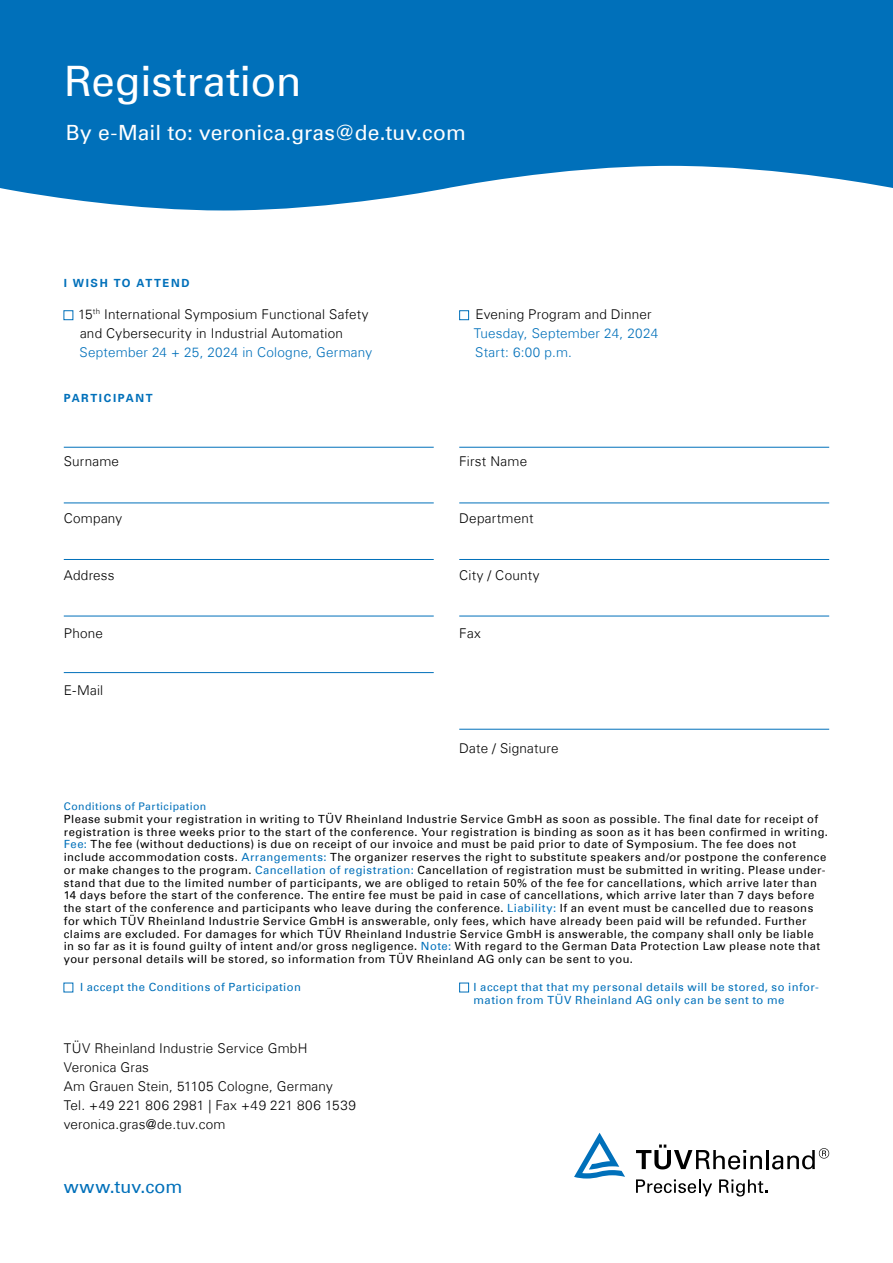
<style>
.page{position:relative;width:893px;height:1263px;background:#fff}
.page>*{position:absolute;margin:0;border:0;box-sizing:border-box;transform-origin:0 0}
.t1{font:42px "Univers Com 55 Roman";letter-spacing:-.01em;color:#fff}
.t2{font:21px "Univers Com 55 Roman";letter-spacing:.01em;color:#fff}
.t3{font:18px "Univers Com 55 Roman";letter-spacing:.01em;color:#0070ba}
.t4{font:300 13.5px/19.2px "Univers Com 45";letter-spacing:.015em;color:#000}
.t5{font:300 13.5px/19.2px "Univers Com 45";letter-spacing:.015em;color:#0070ba}
.t6{font:11.25px/12.8px "Univers Com 55 Roman";letter-spacing:.04em;color:#000}
.t7{font:11.25px/12.8px "Univers Com 55 Roman";letter-spacing:.04em;color:#0070ba}
.t8{font:700 11.25px "Univers Com 65";letter-spacing:.145em;color:#0070ba}
.t9{font:10.5px "Univers Com 55 Roman";letter-spacing:.04em;color:#0070ba}
.s1{color:#0070ba}
</style>
<div class="page">
<svg style="left:636px;top:1144px;width:126px;height:25px"></svg>
<hr style="left:766px;top:1150px;width:3px;height:19px;background:#000">
<svg style="left:772px;top:1148px;width:57px;height:21px"></svg>
<svg style="left:574px;top:1133px;width:51px;height:45px"></svg>
<svg style="left:636px;top:1179px;width:76px;height:17px"></svg>
<svg style="left:719px;top:1179px;width:48px;height:17px"></svg>
<svg style="left:0;top:0;width:893px;height:210px;fill:#0070ba"></svg>
<div style="left:64px;top:310px;width:9px;height:10px;border:1px solid #0070ba"></div>
<div style="left:459px;top:310px;width:10px;height:10px;border:1px solid #0070ba"></div>
<div style="left:459px;top:983px;width:10px;height:9px;border:1px solid #0070ba"></div>
<hr style="left:64px;top:447px;width:370px;height:1px;background:#0070ba">
<hr style="left:64px;top:559px;width:370px;height:1px;background:#0070ba">
<hr style="left:64px;top:502px;width:370px;height:1px;background:#0070ba">
<hr style="left:64px;top:616px;width:370px;height:1px;background:#0070ba">
<hr style="left:64px;top:672px;width:370px;height:1px;background:#0070ba">
<hr style="left:459px;top:447px;width:370px;height:1px;background:#0070ba">
<hr style="left:459px;top:559px;width:370px;height:1px;background:#0070ba">
<hr style="left:459px;top:502px;width:370px;height:1px;background:#0070ba">
<hr style="left:459px;top:616px;width:370px;height:1px;background:#0070ba">
<hr style="left:459px;top:729px;width:370px;height:1px;background:#0070ba">
<h1 class="t1" style="left:64px;top:55px;width:239px">Registration</h1>
<h2 class="t2" style="left:66px;top:120px;width:402px">By e-Mail to: veronica.gras@de.tuv.com</h2>
<p class="t8" style="left:64px;top:276px;width:127px">I WISH TO ATTEND</p>
<p class="t4" style="left:78px;top:304px;width:292px">15<sup>th</sup> International Symposium Functional Safety and Cybersecurity in Industrial Automation</p>
<p class="t5" style="left:80px;top:343px;width:294px">September 24 + 25, 2024 in Cologne, Germany</p>
<p class="t8" style="left:64px;top:391px;width:90px">PARTICIPANT</p>
<p class="t4" style="left:64px;top:451px;width:57px">Surname</p>
<p class="t4" style="left:64px;top:509px;width:60px">Company</p>
<p class="t4" style="left:64px;top:566px;width:52px">Address</p>
<p class="t4" style="left:64px;top:623px;width:41px">Phone</p>
<p class="t4" style="left:64px;top:681px;width:41px">E-Mail</p>
<p class="t4" style="left:475px;top:304px;width:178px">Evening Program and Dinner</p>
<p class="t5" style="left:474px;top:324px;width:186px">Tuesday, September 24, 2024<br>Start: 6:00 p.m.</p>
<p class="t4" style="left:459px;top:451px;width:69px">First Name</p>
<p class="t4" style="left:459px;top:509px;width:76px">Department</p>
<p class="t4" style="left:459px;top:566px;width:82px">City / County</p>
<p class="t4" style="left:459px;top:623px;width:23px">Fax</p>
<p class="t4" style="left:459px;top:738px;width:101px">Date / Signature</p>
<p class="t9" style="left:64px;top:800px;width:144px">Conditions of Participation</p>
<p class="t6" style="left:64px;top:812px;width:766px">Please submit your registration in writing to TÜV Rheinland Industrie Service GmbH as soon as possible. The final date for receipt of registration is three weeks prior to the start of the conference. Your registration is binding as soon as it has been confirmed in writing.<br><span class="s1">Fee:</span> The fee (without deductions) is due on receipt of our invoice and must be paid prior to date of Symposium. The fee does not include accommodation costs. <span class="s1">Arrangements:</span> The organizer reserves the right to substitute speakers and/or postpone the conference or make changes to the program. <span class="s1">Cancellation of registration:</span> Cancellation of registration must be submitted in writing. Please under&shy;stand that due to the limited number of participants, we are obliged to retain 50% of the fee for cancellations, which arrive later than 14 days before the start of the conference. The entire fee must be paid in case of cancellations, which arrive later than 7 days before the start of the conference and participants who leave during the conference. <span class="s1">Liability:</span> If an event must be cancelled due to reasons for which TÜV Rheinland Industrie Service GmbH is answerable, only fees, which have already been paid will be refunded. Further claims are excluded. For damages for which TÜV Rheinland Industrie Service GmbH is answerable, the company shall only be liable<br>in so far as it is found guilty of intent and/or gross negligence. <span class="s1">Note:</span> With regard to the German Data Protection Law please note that your personal details will be stored, so information from TÜV Rheinland AG only can be sent to you.</p>
<p class="t7" style="left:80px;top:981px;width:222px">I accept the Conditions of Participation</p>
<p class="t4" style="left:64px;top:1038px;width:294px">TÜV Rheinland Industrie Service GmbH<br>Veronica Gras<br>Am Grauen Stein, 51105 Cologne, Germany<br>Tel. +49 221 806 2981 | Fax +49 221 806 1539 veronica.gras@de.tuv.com</p>
<h3 class="t3" style="left:64px;top:1175px;width:120px">www.tuv.com</h3>
<p class="t7" style="left:474px;top:981px;width:347px">I accept that that my personal details will be stored, so infor&shy;mation from TÜV Rheinland AG only can be sent to me</p>
</div>
